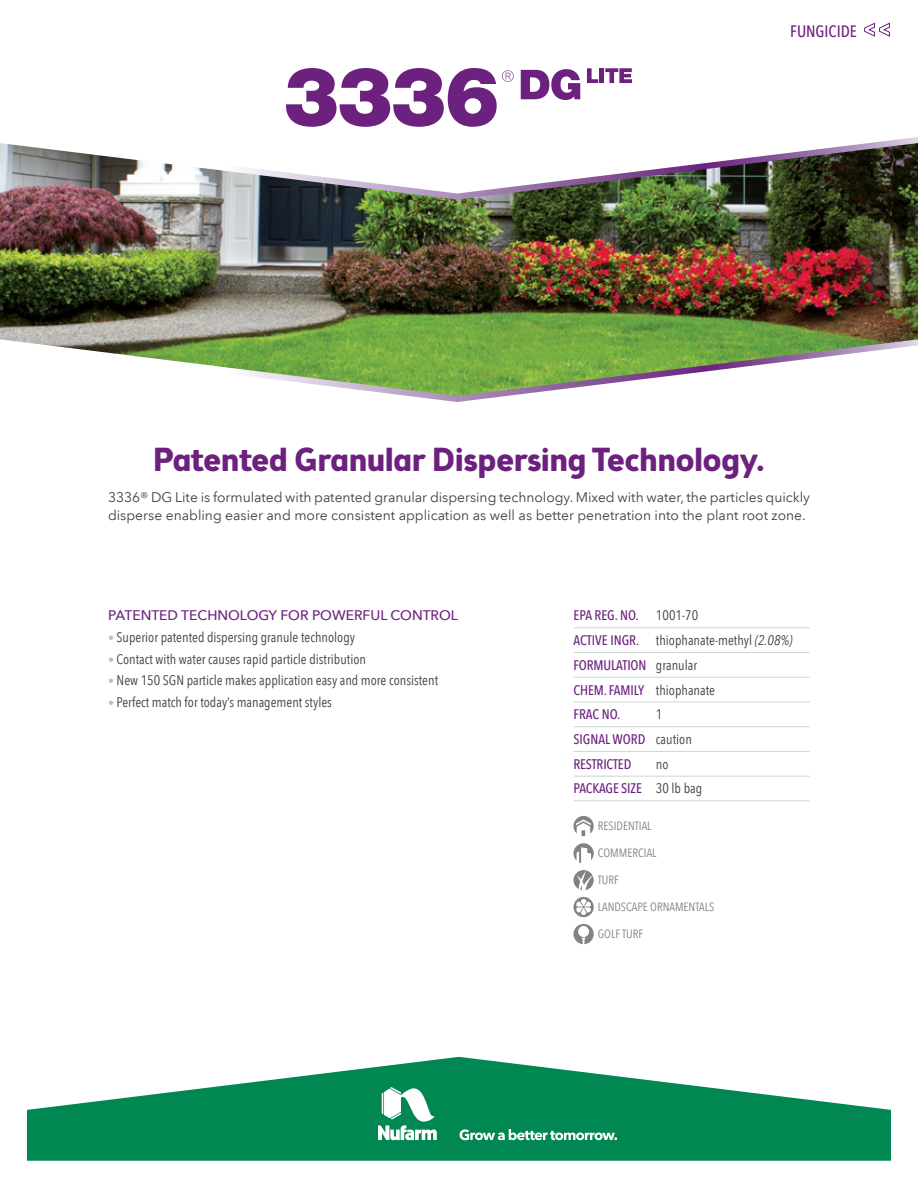
<style>
.page{position:relative;width:918px;height:1188px;background:#fff}
.page>*{position:absolute;margin:0;border:0;box-sizing:border-box;transform-origin:0 0}
.t1{font:700 33px "Brooklyn Samuels Five";color:#6c217f}
.t2{font:500 condensed 16.5px "Avenir Next LT Pro";color:#6c217f}
.t3{font:13.8px/18px "Avenir Next LT Pro";color:#414042}
.t4{font:condensed 13.8px "Avenir Next LT Pro";color:#414042}
.t5{font:500 condensed 13.8px/24.8px "Avenir Next LT Pro";letter-spacing:-.01em;color:#6c217f}
.t6{font:500 13.8px "Avenir Next LT Pro";color:#6c217f}
.t7{font:condensed 12px "Avenir Next LT Pro";color:#808285}
.s1{font-size:12px;color:#bcbec0}
.s2{font-weight:400;color:#414042}
.s3{font-weight:400;font-style:italic;color:#414042}
</style>
<div class="page">
<svg style="left:864px;top:22px;width:26px;height:15px"></svg>
<img style="left:0;top:137px;width:918px;height:265px">
<svg style="left:587px;top:68px;width:11px;height:15px"></svg>
<hr style="left:600px;top:68px;width:4px;height:15px;background:#6c217f">
<svg style="left:605px;top:68px;width:27px;height:15px"></svg>
<svg style="left:286px;top:68px;width:228px;height:59px"></svg>
<svg style="left:521px;top:69px;width:59px;height:31px"></svg>
<svg style="left:27px;top:1057px;width:864px;height:104px;fill:#008752"></svg>
<svg style="left:378px;top:1087px;width:59px;height:53px"></svg>
<svg style="left:460px;top:1129px;width:157px;height:11px"></svg>
<hr style="left:573px;top:627px;width:237px;height:1px;background:#d1d3d4">
<hr style="left:573px;top:652px;width:237px;height:1px;background:#d1d3d4">
<hr style="left:573px;top:677px;width:237px;height:1px;background:#d1d3d4">
<hr style="left:573px;top:702px;width:237px;height:1px;background:#d1d3d4">
<hr style="left:573px;top:726px;width:237px;height:1px;background:#d1d3d4">
<hr style="left:573px;top:751px;width:237px;height:1px;background:#d1d3d4">
<hr style="left:573px;top:776px;width:237px;height:1px;background:#d1d3d4">
<hr style="left:573px;top:800px;width:237px;height:1px;background:#d1d3d4">
<svg style="left:573px;top:816px;width:21px;height:20px"></svg>
<svg style="left:573px;top:843px;width:21px;height:20px"></svg>
<svg style="left:573px;top:870px;width:21px;height:20px"></svg>
<svg style="left:573px;top:897px;width:21px;height:20px"></svg>
<svg style="left:573px;top:924px;width:21px;height:20px"></svg>
<p class="t2" style="left:790px;top:21px;width:68px">FUNGICIDE</p>
<h1 class="t1" style="left:153px;top:440px;width:613px">Patented Granular Dispersing Technology.</h1>
<p class="t3" style="left:108px;top:488px;width:704px">3336® DG Lite is formulated with patented granular dispersing technology. Mixed with water, the particles quickly disperse enabling easier and more consistent application as well as better penetration into the plant root zone.</p>
<p class="t6" style="left:108px;top:607px;width:352px">PATENTED TECHNOLOGY FOR POWERFUL CONTROL</p>
<p class="t4" style="left:108px;top:629px;width:249px"><span class="s1">•</span> Superior patented dispersing granule technology</p>
<p class="t4" style="left:108px;top:650px;width:260px"><span class="s1">•</span> Contact with water causes rapid particle distribution</p>
<p class="t4" style="left:108px;top:672px;width:332px"><span class="s1">•</span> New 150 SGN particle makes application easy and more consistent</p>
<p class="t4" style="left:108px;top:694px;width:225px"><span class="s1">•</span> Perfect match for today’s management styles</p>
<p class="t5" style="left:573px;top:603px;width:221px">EPA REG. NO. <span class="s2">1001-70<br></span>ACTIVE INGR. <span class="s2">thiophanate-methyl</span> <span class="s3">(2.08%)<br></span>FORMULATION <span class="s2">granular<br></span>CHEM. FAMILY <span class="s2">thiophanate<br></span>FRAC N O.</p>
<p class="t5" style="left:573px;top:702px;width:120px;text-indent:83px"><span class="s2">1<br></span>SIGNAL WORD <span class="s2">caution<br></span>RESTRICTED</p>
<p class="t5" style="left:573px;top:752px;width:130px;text-indent:83px"><span class="s2">no<br></span>PACKAGE SIZE <span class="s2">30 lb bag</span></p>
<p class="t7" style="left:598px;top:819px;width:55px">RESIDENTIAL</p>
<p class="t7" style="left:598px;top:846px;width:60px">COMMERCIAL</p>
<p class="t7" style="left:598px;top:873px;width:23px">TURF</p>
<p class="t7" style="left:598px;top:900px;width:118px">LANDSCAPE ORNAMENTALS</p>
<p class="t7" style="left:598px;top:927px;width:47px">GOLF TURF</p>
</div>
